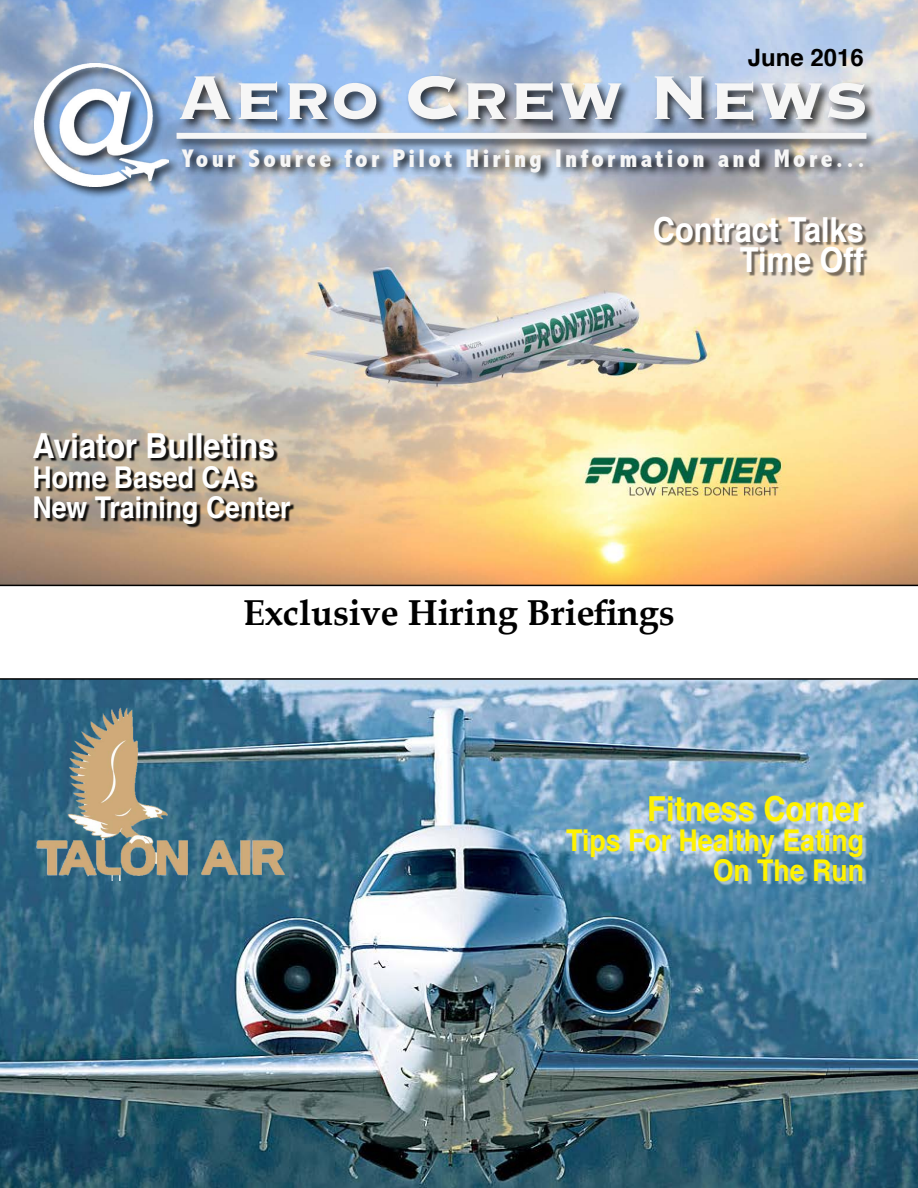
<style>
.page{position:relative;width:918px;height:1188px;background:#fff}
.page>*{position:absolute;margin:0;border:0;box-sizing:border-box;transform-origin:0 0}
.t1{font:700 81px "Copperplate";color:#f6f6f6}
.t2{font:700 36px "Book Antiqua";color:#000}
.t3{font:700 34.5px/30px "Helvetica";color:#fff;text-align:right;scale:.89 1}
.t4{font:700 34.5px "Helvetica";color:#fff200;scale:.89 1}
.t5{font:700 30px/30px "Helvetica";color:#fff;scale:.89 1}
.t6{font:700 30px/30px "Helvetica";color:#fff200;text-align:right;scale:.89 1}
.t7{font:800 condensed 25.5px "Abadi";letter-spacing:.13em;color:#f6f6f6}
.t8{font:700 24px "Helvetica";color:#000}
</style>
<div class="page">
<img style="left:0;top:0;width:918px;height:584px">
<img style="left:0;top:680px;width:918px;height:508px">
<div style="left:178px;top:73px;width:699px;height:59px;background:#000;opacity:.75"></div>
<div style="left:174px;top:130px;width:705px;height:21px;background:#000;opacity:.75"></div>
<div style="left:177px;top:133px;width:689px;height:6px;background:#f6f6f6"></div>
<div style="left:181px;top:145px;width:695px;height:38px;background:#000;opacity:.92"></div>
<svg style="left:0;top:584px;width:918px;height:96px"></svg>
<div style="left:32px;top:61px;width:149px;height:138px;background:#000;opacity:.75"></div>
<img style="left:34px;top:63px;width:135px;height:123px">
<div style="left:35px;top:435px;width:260px;height:93px;background:#000;opacity:.9"></div>
<div style="left:656px;top:218px;width:212px;height:59px;background:#000;opacity:.5"></div>
<div style="left:568px;top:797px;width:300px;height:88px;background:#fff;opacity:.5"></div>
<img style="left:32px;top:705px;width:327px;height:176px">
<p class="t8" style="left:748px;top:38px;width:118px">June 2016</p>
<h1 class="t1" style="left:177px;top:44px;width:694px">Aero Crew News</h1>
<p class="t7" style="left:182px;top:144px;width:685px">Your Source for Pilot Hiring Information and More...</p>
<h3 class="t3" style="left:32px;top:431px;width:274px">Aviator Bulletins</h3>
<p class="t5" style="left:32px;top:463px;width:292px">Home Based CAs<br>New Training Center</p>
<h3 class="t3" style="left:653px;top:215px;width:239px">Contract Talks<br>Time Off</h3>
<h2 class="t2" style="left:243px;top:591px;width:433px">Exclusive Hiring Briefings</h2>
<h3 class="t4" style="left:647px;top:781px;width:245px">Fitness Corner</h3>
<p class="t6" style="left:566px;top:826px;width:336px">Tips For Healthy Eating<br>On The Run</p>
</div>
